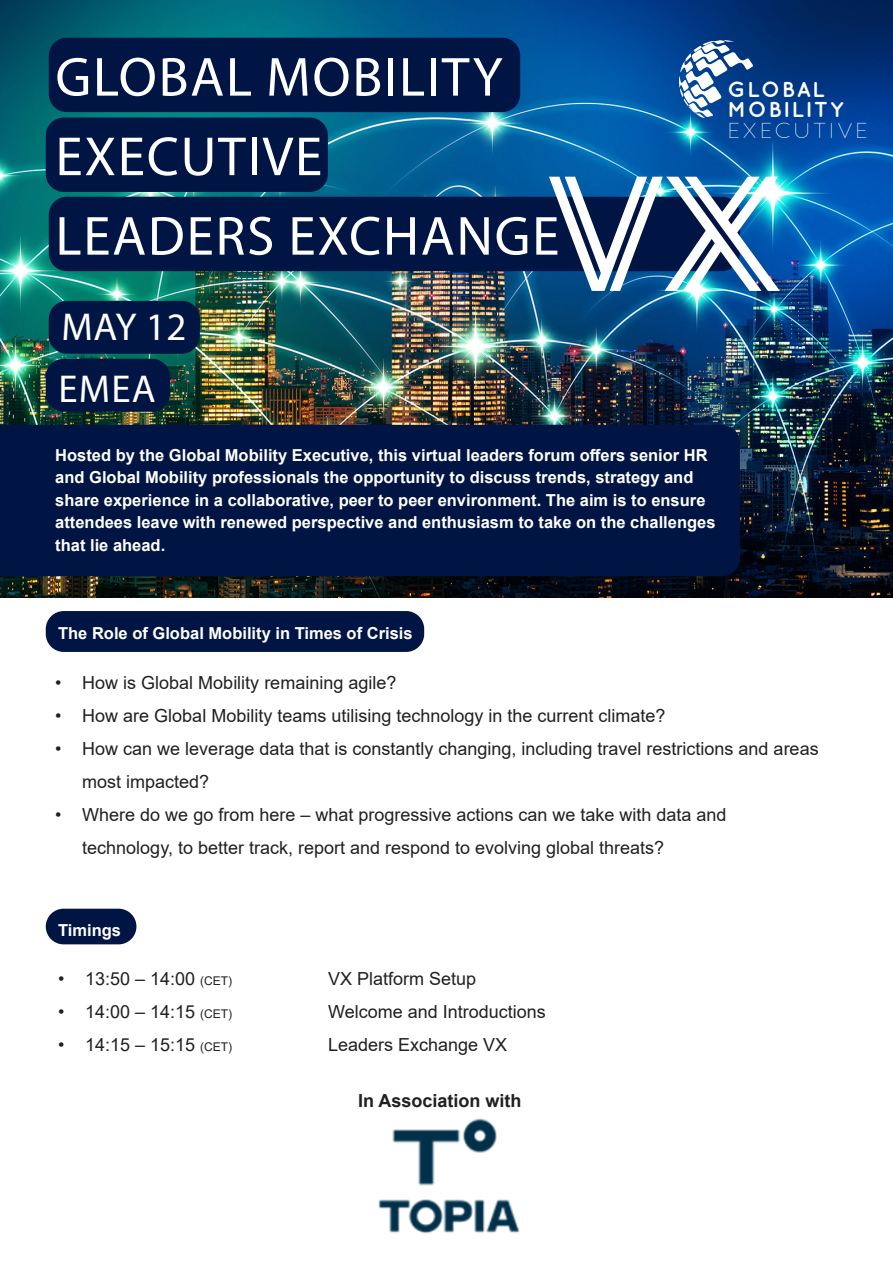
<style>
.page{position:relative;width:893px;height:1263px;background:#fff}
.page>*{position:absolute;margin:0;border:0;box-sizing:border-box;transform-origin:0 0}
.t1{font:162px "Arya Double";color:#fff}
.t2{font:55.5px/79.5px "Myriad Pro";letter-spacing:.03em;color:#fff}
.t3{font:39px "Myriad Pro";letter-spacing:.025em;color:#fff}
.t4{font:700 21.6px/20.4px "Quicksand";letter-spacing:.06em;color:#fff;scale:1.04 1}
.t5{font:18px/33px "Arial";color:#231f20}
.t6{font:700 18px "Arial";color:#231f20}
.t7{font:700 16.5px/22.5px "Arial";color:#fff}
.s1{font-weight:300}
.s2{font-size:12px}
</style>
<div class="page">
<div style="left:46px;top:909px;width:90px;height:35px;background:#001544;border-radius:18px"></div>
<div style="left:46px;top:611px;width:378px;height:41px;background:#001544;border-radius:18px"></div>
<img style="left:1px;top:0;width:891px;height:597px">
<svg style="left:679px;top:40px;width:74px;height:82px"></svg>
<img style="left:378px;top:1118px;width:142px;height:116px">
<div style="left:49px;top:38px;width:471px;height:74px;background:#001544;border-radius:18px"></div>
<div style="left:46px;top:118px;width:282px;height:74px;background:#001544;border-radius:18px"></div>
<div style="left:49px;top:197px;width:691px;height:74px;background:#001544;border-radius:18px"></div>
<div style="left:0;top:425px;width:740px;height:151px;background:#001544"></div>
<div style="left:49px;top:301px;width:151px;height:53px;background:#001544;border-radius:18px"></div>
<div style="left:46px;top:359px;width:124px;height:53px;background:#001544;border-radius:18px"></div>
<p class="t2" style="left:55px;top:36px;width:449px">GLOBAL MOBILITY<br>EXECUTIVE</p>
<p class="t4" style="left:727px;top:79px;width:137px">GLOBAL<br>MOBILITY<br><span class="s1">EXECUTIVE</span></p>
<p class="t1" style="left:548px;top:134px;width:234px">VX</p>
<p class="t2" style="left:55px;top:195px;width:505px">LEADERS EXCHANGE</p>
<p class="t3" style="left:61px;top:303px;width:127px">MAY 12</p>
<p class="t3" style="left:59px;top:365px;width:99px">EMEA</p>
<p class="t7" style="left:55px;top:444px;width:662px">Hosted by the Global Mobility Executive, this virtual leaders forum offers senior HR and Global Mobility professionals the opportunity to discuss trends, strategy and share experience in a collaborative, peer to peer environment. The aim is to ensure attendees leave with renewed perspective and enthusiasm to take on the challenges that lie ahead.</p>
<p class="t7" style="left:58px;top:622px;width:356px">The Role of Global Mobility in Times of Crisis</p>
<p class="t5" style="left:55px;top:666px;width:343px">• How is Global Mobility remaining agile?</p>
<p class="t5" style="left:55px;top:699px;width:612px">• How are Global Mobility teams utilising technology in the current climate?</p>
<p class="t5" style="left:82px;top:732px;width:738px;text-indent:-27px">• How can we leverage data that is constantly changing, including travel restrictions and areas most impacted?</p>
<p class="t5" style="left:82px;top:798px;width:646px;text-indent:-27px">• Where do we go from here – what progressive actions can we take with data and technology, to better track, report and respond to evolving global threats?</p>
<p class="t7" style="left:58px;top:919px;width:64px">Timings</p>
<p class="t5" style="left:58px;top:962px;width:176px">• 13:50 – 14:00 <span class="s2">(CET)</span></p>
<p class="t5" style="left:328px;top:962px;width:150px">VX Platform Setup</p>
<p class="t5" style="left:58px;top:995px;width:176px">• 14:00 – 14:15 <span class="s2">(CET)</span></p>
<p class="t5" style="left:328px;top:995px;width:219px">Welcome and Introductions</p>
<p class="t5" style="left:58px;top:1028px;width:176px">• 14:15 – 15:15 <span class="s2">(CET)</span></p>
<p class="t5" style="left:328px;top:1028px;width:181px">Leaders Exchange VX</p>
<p class="t6" style="left:358px;top:1088px;width:165px">In Association with</p>
</div>
